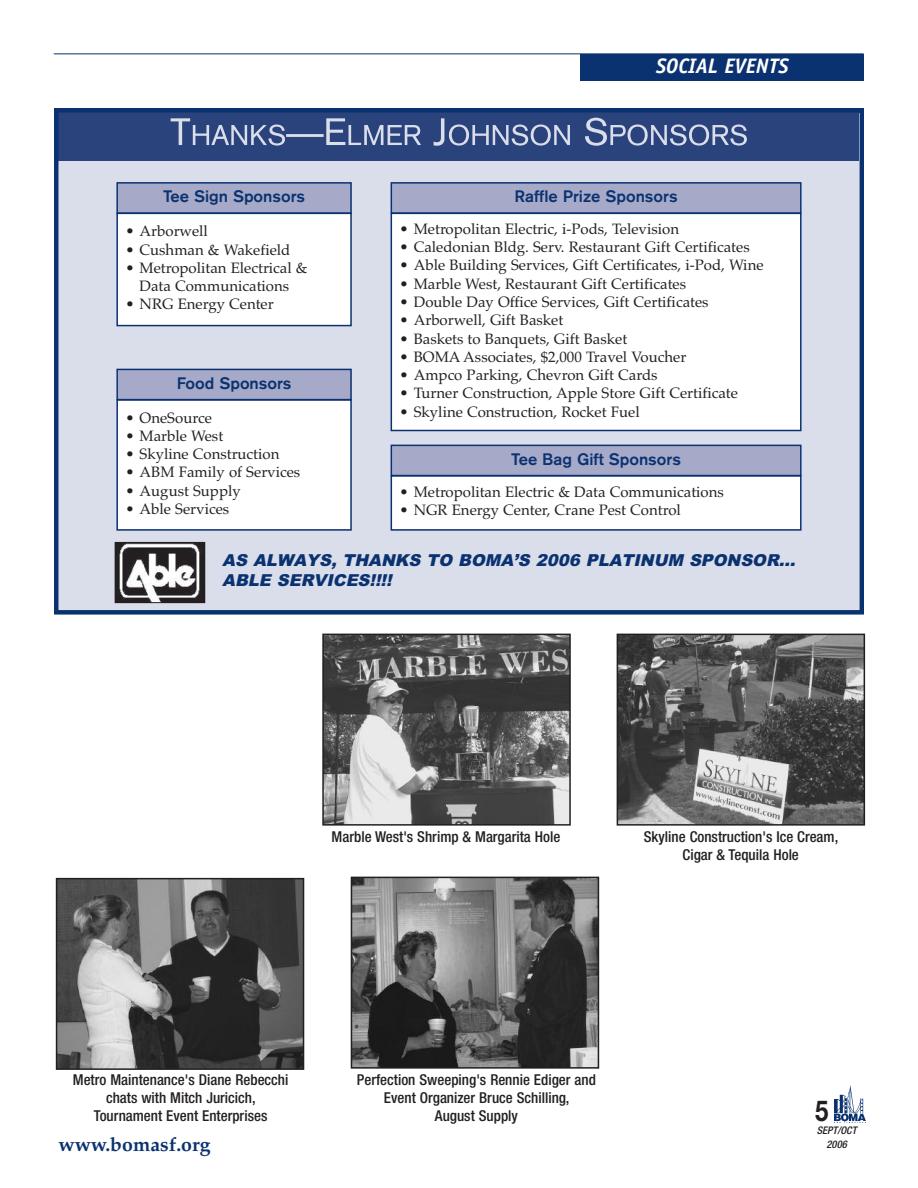
<style>
.page{position:relative;width:918px;height:1188px;background:#fff}
.page>*{position:absolute;margin:0;border:0;box-sizing:border-box;transform-origin:0 0}
.t1{font:700 28.8px "Helvetica Neue";color:#231f20;scale:.83 1}
.t2{font:italic 700 21px "Officina Sans";color:#fff}
.t3{font:19.5px "Palatino Bold Os F";color:#0b3270}
.t4{font:500 16.5px "Akzidenz Grotesk BE";color:#0b3270}
.t5{font:italic 900 16.5px/19.8px "Arial";color:#0b3270}
.t6{font:15px/18.3px "Palatino";color:#231f20;text-align:center}
.t7{font:500 condensed 15px/18px "Helvetica Neue";color:#231f20;text-align:center}
.t8{font:italic 500 condensed 10.5px/13.5px "Helvetica Neue";color:#231f20;text-align:center}
</style>
<div class="page">
<img style="left:834px;top:1086px;width:31px;height:37px">
<hr style="left:54px;top:53px;width:810px;height:1px;background:#0b3270">
<div style="left:581px;top:54px;width:283px;height:27px;background:#0b3270"></div>
<div style="left:58px;top:161px;width:802px;height:449px;background:#daddea"></div>
<div style="left:58px;top:112px;width:802px;height:49px;background:#2a437d"></div>
<svg style="left:171px;top:118px;width:483px;height:28px"></svg>
<div style="left:54px;top:108px;width:810px;height:507px;border:4px solid #0b3270"></div>
<img style="left:117px;top:544px;width:86px;height:57px">
<div style="left:115px;top:542px;width:90px;height:61px;border:1px solid #231f20"></div>
<div style="left:392px;top:214px;width:408px;height:216px;background:#fff"></div>
<div style="left:391px;top:213px;width:411px;height:218px;border:2px solid #0b3270"></div>
<div style="left:392px;top:184px;width:408px;height:28px;background:#a6aac8"></div>
<div style="left:391px;top:182px;width:411px;height:32px;border:2px solid #0b3270"></div>
<div style="left:392px;top:477px;width:408px;height:52px;background:#fff"></div>
<div style="left:391px;top:475px;width:411px;height:56px;border:2px solid #0b3270"></div>
<div style="left:392px;top:446px;width:408px;height:29px;background:#a6aac8"></div>
<div style="left:391px;top:445px;width:411px;height:31px;border:2px solid #0b3270"></div>
<div style="left:118px;top:214px;width:232px;height:111px;background:#fff"></div>
<div style="left:116px;top:213px;width:236px;height:113px;border:2px solid #0b3270"></div>
<div style="left:118px;top:184px;width:232px;height:28px;background:#a6aac8"></div>
<div style="left:116px;top:182px;width:236px;height:32px;border:2px solid #0b3270"></div>
<div style="left:118px;top:401px;width:232px;height:128px;background:#fff"></div>
<div style="left:116px;top:399px;width:236px;height:132px;border:2px solid #0b3270"></div>
<div style="left:118px;top:370px;width:232px;height:29px;background:#a6aac8"></div>
<div style="left:116px;top:369px;width:236px;height:31px;border:2px solid #0b3270"></div>
<img style="left:325px;top:637px;width:243px;height:186px">
<div style="left:322px;top:634px;width:249px;height:192px;border:2px solid #231f20"></div>
<img style="left:59px;top:881px;width:242px;height:186px">
<div style="left:56px;top:878px;width:248px;height:192px;border:2px solid #231f20"></div>
<img style="left:354px;top:880px;width:242px;height:186px">
<div style="left:351px;top:877px;width:248px;height:192px;border:2px solid #231f20"></div>
<img style="left:620px;top:637px;width:242px;height:186px">
<div style="left:617px;top:634px;width:248px;height:192px;border:2px solid #231f20"></div>
<p class="t4" style="left:163px;top:191px;width:144px">Tee Sign Sponsors</p>
<p class="t6" style="left:125px;top:222px;width:84px">• Arborwell</p>
<p class="t6" style="left:125px;top:240px;width:167px">• Cushman &amp; Wakefield</p>
<p class="t6" style="left:125px;top:259px;width:184px">• Metropolitan Electrical &amp;<br>Data Communications</p>
<p class="t6" style="left:125px;top:295px;width:150px">• NRG Energy Center</p>
<p class="t4" style="left:177px;top:377px;width:116px">Food Sponsors</p>
<p class="t6" style="left:125px;top:408px;width:88px">• OneSource</p>
<p class="t6" style="left:125px;top:427px;width:99px">• Marble West</p>
<p class="t6" style="left:125px;top:445px;width:155px">• Skyline Construction</p>
<p class="t6" style="left:125px;top:463px;width:176px">• ABM Family of Services</p>
<p class="t6" style="left:125px;top:481px;width:117px">• August Supply</p>
<p class="t6" style="left:125px;top:500px;width:105px">• Able Services</p>
<h2 class="t2" style="left:656px;top:58px;width:134px">SOCIAL EVENTS</h2>
<p class="t4" style="left:515px;top:191px;width:165px">Raffle Prize Sponsors</p>
<p class="t6" style="left:400px;top:220px;width:281px">• Metropolitan Electric, i-Pods, Television</p>
<p class="t6" style="left:400px;top:238px;width:352px">• Caledonian Bldg. Serv. Restaurant Gift Certificates</p>
<p class="t6" style="left:400px;top:256px;width:366px">• Able Building Services, Gift Certificates, i-Pod, Wine</p>
<p class="t6" style="left:400px;top:274px;width:288px">• Marble West, Restaurant Gift Certificates</p>
<p class="t6" style="left:400px;top:293px;width:311px">• Double Day Office Services, Gift Certificates</p>
<p class="t6" style="left:400px;top:311px;width:165px">• Arborwell, Gift Basket</p>
<p class="t6" style="left:400px;top:329px;width:229px">• Baskets to Banquets, Gift Basket</p>
<p class="t6" style="left:400px;top:348px;width:288px">• BOMA Associates, $2,000 Travel Voucher</p>
<p class="t6" style="left:400px;top:366px;width:260px">• Ampco Parking, Chevron Gift Cards</p>
<p class="t6" style="left:400px;top:384px;width:340px">• Turner Construction, Apple Store Gift Certificate</p>
<p class="t6" style="left:400px;top:402px;width:242px">• Skyline Construction, Rocket Fuel</p>
<p class="t4" style="left:511px;top:453px;width:171px">Tee Bag Gift Sponsors</p>
<p class="t6" style="left:400px;top:483px;width:326px">• Metropolitan Electric &amp; Data Communications</p>
<p class="t6" style="left:400px;top:501px;width:283px">• NGR Energy Center, Crane Pest Control</p>
<p class="t5" style="left:222px;top:551px;width:579px">AS ALWAYS, THANKS TO BOMA’S 2006 PLATINUM SPONSOR…<br>ABLE SERVICES!!!!</p>
<p class="t7" style="left:332px;top:829px;width:230px">Marble West's Shrimp &amp; Margarita Hole</p>
<p class="t7" style="left:644px;top:829px;width:196px">Skyline Construction's Ice Cream,<br>Cigar &amp; Tequila Hole</p>
<p class="t7" style="left:73px;top:1072px;width:217px">Metro Maintenance's Diane Rebecchi chats with Mitch Juricich,<br>Tournament Event Enterprises</p>
<p class="t7" style="left:357px;top:1072px;width:241px">Perfection Sweeping's Rennie Ediger and<br>Event Organizer Bruce Schilling,<br>August Supply</p>
<h1 class="t1" style="left:815px;top:1101px;width:18px">5</h1>
<h3 class="t3" style="left:58px;top:1137px;width:154px">www.bomasf.org</h3>
<p class="t8" style="left:817px;top:1125px;width:41px">SEPT/OCT<br>2006</p>
</div>
